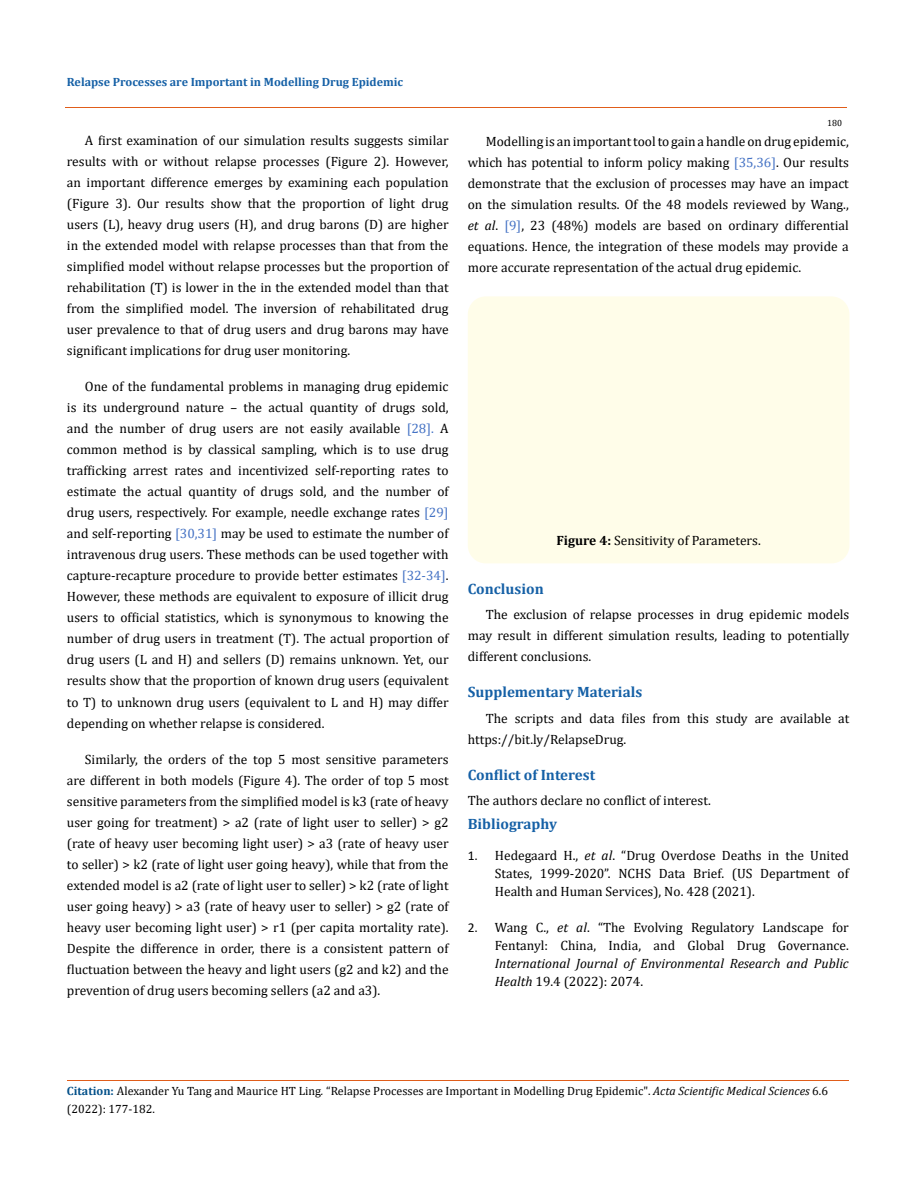
<style>
.page{position:relative;width:917px;height:1188px;background:#fff}
.page>*{position:absolute;margin:0;border:0;box-sizing:border-box;transform-origin:0 0}
.t1{font:700 15px "Cambria";color:#1560a6}
.t2{font:13.5px/21px "Cambria";color:#000;text-align:justify}
.t3{font:italic 13.5px/18px "Cambria";color:#000}
.t4{font:12px/18px "Cambria";color:#000}
.t5{font:700 12px "Cambria";color:#1560a6}
.t6{font:9px "Cambria";color:#000}
.s1{color:#4472c4}
.s2{font-style:italic}
.s3{font-weight:700}
.s4{font-family:"Calibri"}
.s5{font-style:normal}
.s6{font-weight:700;color:#035089}
</style>
<div class="page">
<div style="left:468px;top:296px;width:381px;height:267px;background:#fffde9;border-radius:18px"></div>
<hr style="left:65px;top:108px;width:782px;height:1px;background:#e05d1a">
<hr style="left:67px;top:1080px;width:781px;height:1px;background:#e05d1a">
<p class="t5" style="left:67px;top:73px;width:338px">Relapse Processes are Important in Modelling Drug Epidemic</p>
<p class="t2" style="left:67px;top:130px;width:383px;text-indent:18px">A first examination of our simulation results suggests similar results with or without relapse processes (Figure 2). However, an important difference emerges by examining each population (Figure 3). Our results show that the proportion of light drug users (L), heavy drug users (H), and drug barons (D) are higher in the extended model with relapse processes than that from the simplified model without relapse processes but the proportion of rehabilitation (T) is lower in the in the extended model than that from the simplified model. The inversion of rehabilitated drug user prevalence to that of drug users and drug barons may have significant implications for drug user monitoring.</p>
<p class="t2" style="left:67px;top:376px;width:383px;text-indent:18px">One of the fundamental problems in managing drug epidemic is its underground nature – the actual quantity of drugs sold, and the number of drug users are not easily available <span class="s1">[28].</span> A common method is by classical sampling, which is to use drug trafficking arrest rates and incentivized self-reporting rates to estimate the actual quantity of drugs sold, and the number of drug users, respectively. For example, needle exchange rates <span class="s1">[29] </span>and self-reporting <span class="s1">[30,31]</span> may be used to estimate the number of intravenous drug users. These methods can be used together with capture-recapture procedure to provide better estimates <span class="s1">[32-34]</span>.<br>However, these methods are equivalent to exposure of illicit drug users to official statistics, which is synonymous to knowing the number of drug users in treatment (T). The actual proportion of drug users (L and H) and sellers (D) remains unknown. Yet, our results show that the proportion of known drug users (equivalent to T) to unknown drug users (equivalent to L and H) may differ depending on whether relapse is considered.</p>
<p class="t2" style="left:67px;top:748px;width:383px;text-indent:18px">Similarly, the orders of the top 5 most sensitive parameters are different in both models (Figure 4). The order of top 5 most sensitive parameters from the simplified model is k3 (rate of heavy user going for treatment) &gt; a2 (rate of light user to seller) &gt; g2 (rate of heavy user becoming light user) &gt; a3 (rate of heavy user to seller) &gt; k2 (rate of light user going heavy), while that from the extended model is a2 (rate of light user to seller) &gt; k2 (rate of light user going heavy) &gt; a3 (rate of heavy user to seller) &gt; g2 (rate of heavy user becoming light user) &gt; r1 (per capita mortality rate).<br>Despite the difference in order, there is a consistent pattern of fluctuation between the heavy and light users (g2 and k2) and the prevention of drug users becoming sellers (a2 and a3).</p>
<p class="t6" style="left:827px;top:118px;width:16px">180</p>
<p class="t2" style="left:468px;top:130px;width:382px;text-indent:18px">Modelling is an important tool to gain a handle on drug epidemic, which has potential to inform policy making <span class="s1">[35,36]</span>. Our results demonstrate that the exclusion of processes may have an impact on the simulation results. Of the 48 models reviewed by Wang., <span class="s2">et al</span>. <span class="s1">[9]</span>, 23 (48%) models are based on ordinary differential equations. Hence, the integration of these models may provide a more accurate representation of the actual drug epidemic.</p>
<p class="t2" style="left:556px;top:530px;width:206px"><span class="s3">Figure 4:</span> Sensitivity of Parameters.</p>
<p class="t1" style="left:468px;top:578px;width:77px">Conclusion</p>
<p class="t2" style="left:468px;top:604px;width:383px;text-indent:18px">The exclusion of relapse processes in drug epidemic models may result in different simulation results, leading to potentially different conclusions.</p>
<p class="t1" style="left:468px;top:681px;width:176px">Supplementary Materials</p>
<p class="t2" style="left:468px;top:707px;width:383px;text-indent:18px">The scripts and data files from this study are available at https://bit.ly/RelapseDrug.</p>
<p class="t1" style="left:468px;top:764px;width:129px">Conflict of Interest</p>
<p class="t2" style="left:468px;top:790px;width:244px">The authors declare no conflict of interest.</p>
<p class="t1" style="left:468px;top:813px;width:91px">Bibliography</p>
<p class="t2" style="left:495px;top:847px;width:355px;line-height:18px;text-indent:-27px"><span class="s4">1.</span> Hedegaard H., <span class="s2">et al</span>. “Drug Overdose Deaths in the United States, 1999-2020”. NCHS Data Brief. (US Department of Health and Human Services), No. 428 (2021).</p>
<p class="t2" style="left:468px;top:919px;width:382px;line-height:18px;text-align:right"><span class="s4">2.</span> Wang C., <span class="s2">et al</span>. “The Evolving Regulatory Landscape for<br>Fentanyl: China, India, and Global Drug Governance.</p>
<p class="t3" style="left:495px;top:954px;width:355px">International Journal of Environmental Research and Public<br>Health <span class="s5">19.4 (2022): 2074.</span></p>
<p class="t4" style="left:67px;top:1082px;width:762px"><span class="s6">Citation:</span> Alexander Yu Tang and Maurice HT Ling<span class="s2">.</span> “Relapse Processes are Important in Modelling Drug Epidemic". <span class="s2">Acta Scientific Medical Sciences</span> 6.6 (2022): 177-182.</p>
</div>
